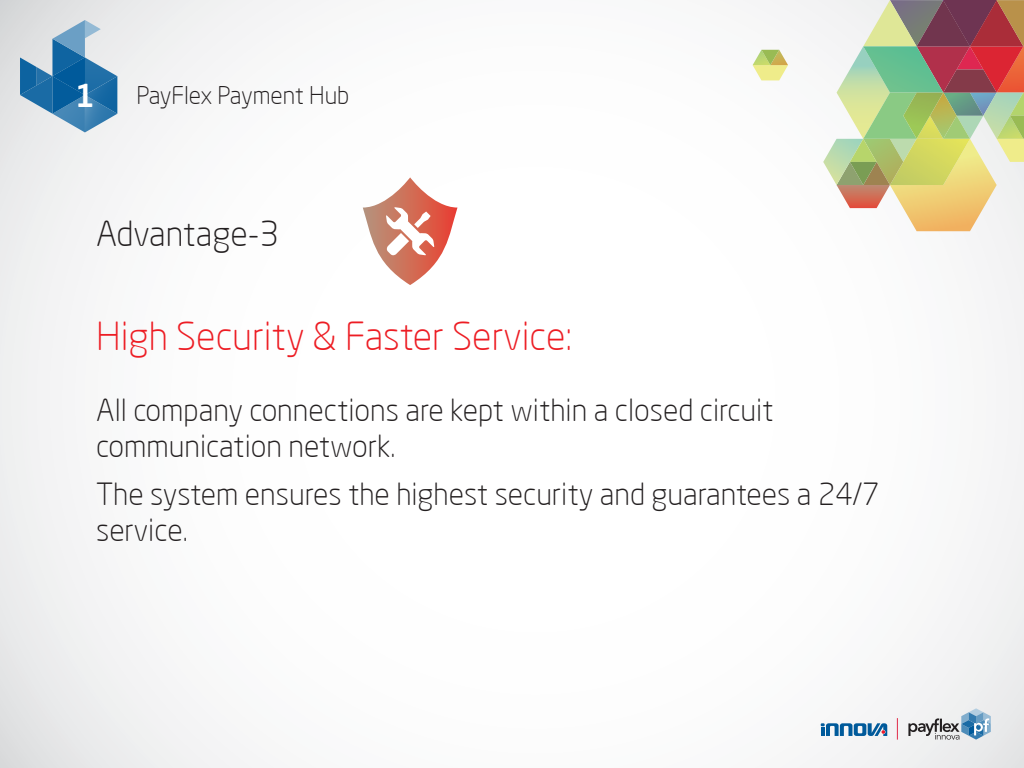
<style>
.page{position:relative;width:1024px;height:768px;background:#fff}
.page>*{position:absolute;margin:0;border:0;box-sizing:border-box;transform-origin:0 0}
.t1{font:300 38px "Neo Sans Pro";color:#ed1d24}
.t2{font:300 34px "Neo Sans Pro";color:#231f20}
.t3{font:500 31px "Neo Sans Pro";color:#fff}
.t4{font:300 30px/36px "Neo Sans Pro";color:#231f20}
.t5{font:300 24px "Neo Sans Pro";color:#231f20}
</style>
<div class="page">
<div style="left:0;top:0;width:1024px;height:768px;background:linear-gradient(to right,#f7f7f8,#fcfcfc)"></div>
<svg style="left:821px;top:723px;width:66px;height:13px"></svg>
<svg style="left:908px;top:708px;width:83px;height:32px"></svg>
<svg style="left:897px;top:718px;width:1px;height:22px"></svg>
<svg style="left:20px;top:20px;width:98px;height:112px;background:#79a5c4"></svg>
<svg style="left:823px;top:0;width:201px;height:231px"></svg>
<svg style="left:753px;top:50px;width:35px;height:30px"></svg>
<svg style="left:363px;top:177px;width:94px;height:108px"></svg>
<p class="t3" style="left:75px;top:76px;width:21px">1</p>
<p class="t5" style="left:136px;top:80px;width:214px">PayFlex Payment Hub</p>
<p class="t2" style="left:96px;top:213px;width:185px">Advantage-3</p>
<p class="t1" style="left:96px;top:313px;width:478px">High Security &amp; Faster Service:</p>
<p class="t4" style="left:96px;top:392px;width:679px">All company connections are kept within a closed circuit communication network.</p>
<p class="t4" style="left:96px;top:476px;width:785px">The system ensures the highest security and guarantees a 24/7 service.</p>
</div>
